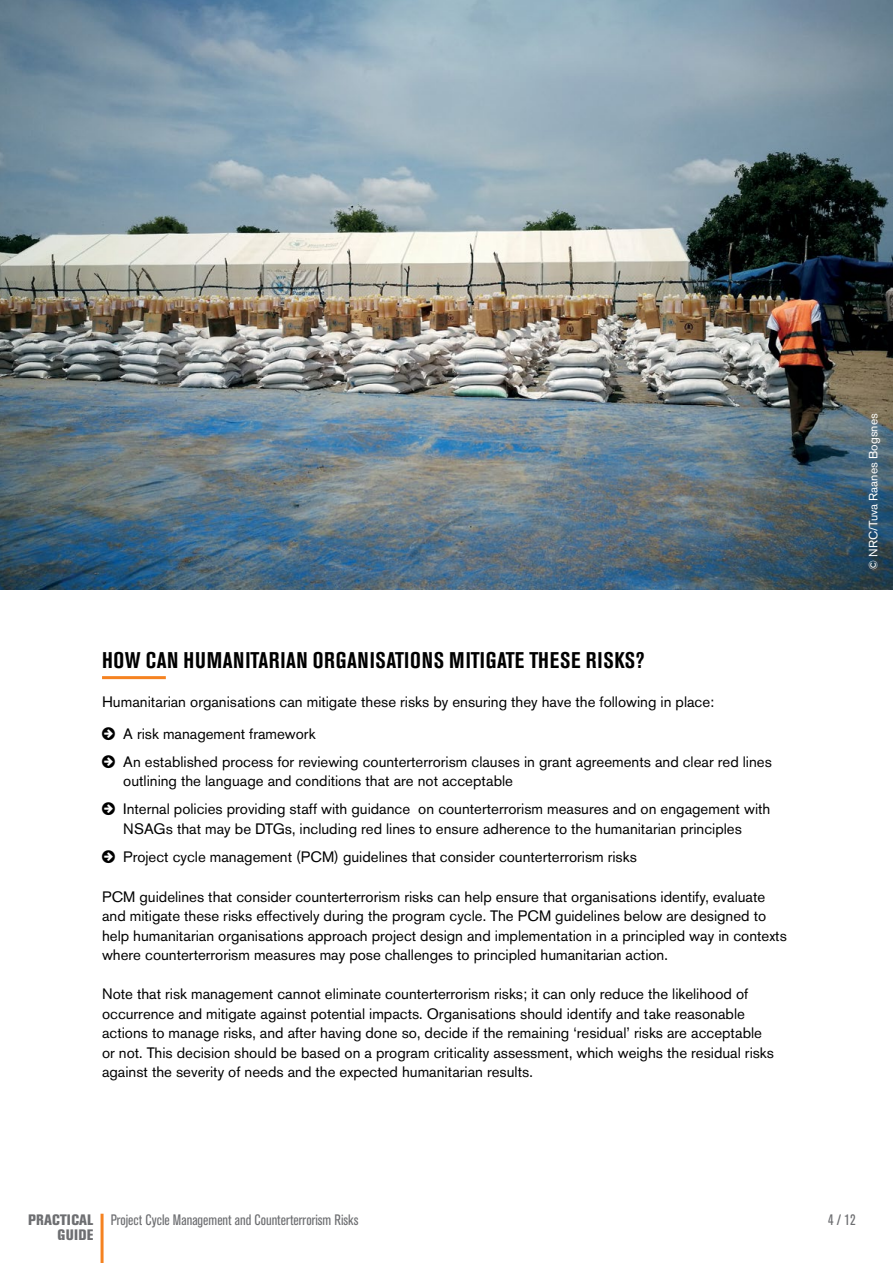
<style>
.page{position:relative;width:893px;height:1263px;background:#fff}
.page>*{position:absolute;margin:0;border:0;box-sizing:border-box;transform-origin:0 0}
.t1{font:700 condensed 22.5px "Akzidenz Grotesk BE";letter-spacing:.02em;color:#000}
.t2{font:15px/19.5px "Akzidenz Grotesk BE";color:#000}
.t3{font:condensed 15px "Akzidenz Grotesk BE";color:#6d6e71}
.t4{font:800 condensed 15px/15px "Akzidenz Grotesk BE";letter-spacing:.02em;color:#6d6e71;text-align:right}
.t5{font:12px "Akzidenz Grotesk BE";color:#fff}
</style>
<div class="page">
<hr style="left:102px;top:676px;width:64px;height:3px;background:#f58220">
<img style="left:0;top:0;width:893px;height:590px">
<hr style="left:101px;top:1214px;width:3px;height:49px;background:#f58220">
<h1 class="t1" style="left:102px;top:647px;width:544px">HOW CAN HUMANITARIAN ORGANISATIONS MITIGATE THESE RISKS?</h1>
<p class="t2" style="left:123px;top:685px;width:592px;line-height:32.2px;text-indent:-21px">Humanitarian organisations can mitigate these risks by ensuring they have the following in place:<br>A risk management framework</p>
<p class="t2" style="left:123px;top:752px;width:650px">An established process for reviewing counterterrorism clauses in grant agreements and clear red lines outlining the language and conditions that are not acceptable</p>
<p class="t2" style="left:123px;top:799px;width:648px">Internal policies providing staff with guidance on counterterrorism measures and on engagement with<br>NSAGs that may be DTGs, including red lines to ensure adherence to the humanitarian principles</p>
<p class="t2" style="left:123px;top:847px;width:515px">Project cycle management (PCM) guidelines that consider counterterrorism risks</p>
<p class="t2" style="left:102px;top:887px;width:686px">PCM guidelines that consider counterterrorism risks can help ensure that organisations identify, evaluate and mitigate these risks effectively during the program cycle. The PCM guidelines below are designed to help humanitarian organisations approach project design and implementation in a principled way in contexts where counterterrorism measures may pose challenges to principled humanitarian action.</p>
<p class="t2" style="left:102px;top:984px;width:673px">Note that risk management cannot eliminate counterterrorism risks; it can only reduce the likelihood of occurrence and mitigate against potential impacts. Organisations should identify and take reasonable actions to manage risks, and after having done so, decide if the remaining ‘residual’ risks are acceptable or not. This decision should be based on a program criticality assessment, which weighs the residual risks against the severity of needs and the expected humanitarian results.</p>
<p class="t5" style="left:866px;top:570px;width:158px;rotate:-90deg">© NRC/Tuva Raanes Bogsnes</p>
<p class="t4" style="left:28px;top:1212px;width:67px">PRACTICAL<br>GUIDE</p>
<p class="t3" style="left:111px;top:1211px;width:249px">Project Cycle Management and Counterterrorism Risks</p>
<p class="t3" style="left:828px;top:1211px;width:29px">4 / 12</p>
</div>
